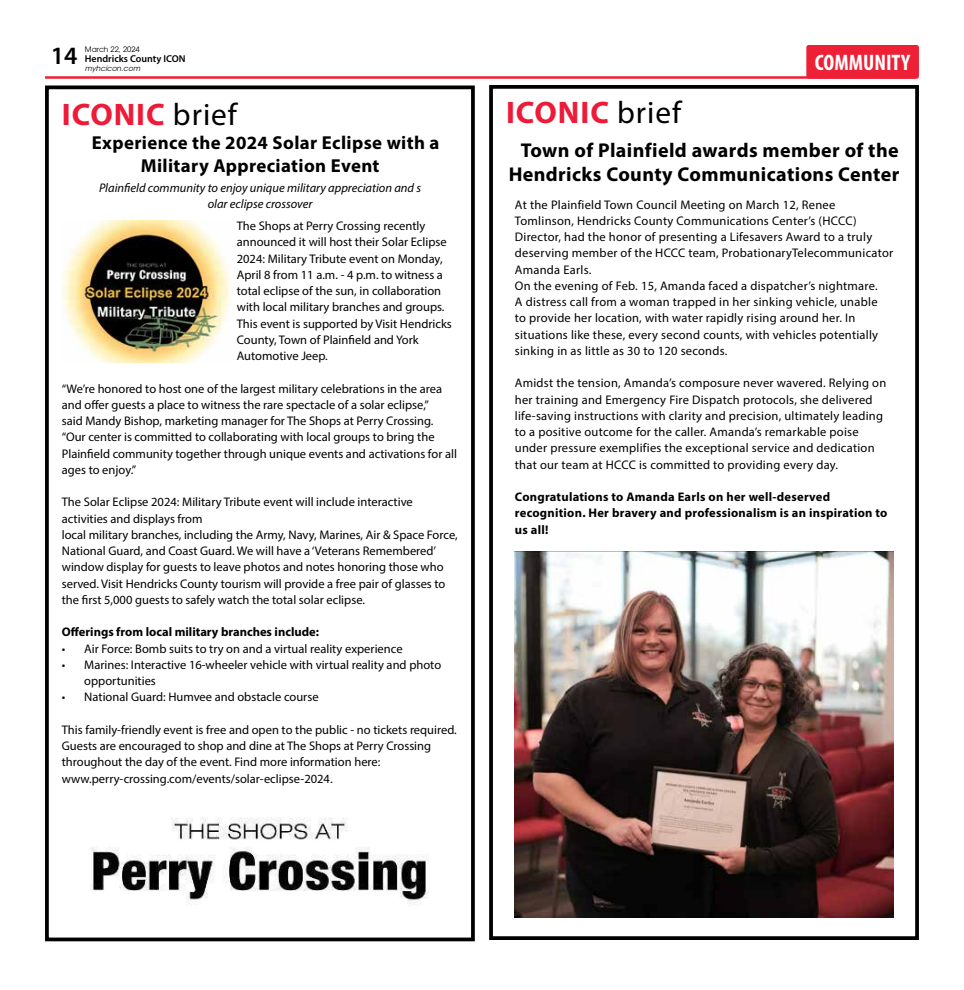
<style>
.page{position:relative;width:964px;height:990px;background:#fff}
.page>*{position:absolute;margin:0;border:0;box-sizing:border-box;transform-origin:0 0}
.t1{font:700 31.25px "Myriad Pro";letter-spacing:.03em;color:#ed1a38}
.t2{font:600 25px "Myriad Pro";color:#000}
.t3{font:700 condensed 22.5px "Myriad Pro";color:#fff}
.t4{font:700 20px/23.8px "Myriad Pro";letter-spacing:.02em;color:#000;text-align:center}
.t5{font:700 18.75px/22.5px "Myriad Pro";letter-spacing:.02em;color:#000;text-align:center}
.t6{font:12.5px/16.2px "Myriad Pro";color:#000}
.t7{font:12.5px/16.2px "Myriad Pro";letter-spacing:.02em;color:#000}
.t8{font:700 12.5px/16.2px "Myriad Pro";letter-spacing:.02em;color:#000}
.t9{font:italic 12.5px/16.2px "Myriad Pro";color:#000;text-align:center}
.t10{font:700 12.5px "Myriad Pro";color:#000}
.t11{font:600 10px "Myriad Pro";color:#000}
.t12{font:7.5px "ITC Avant Garde Pro";color:#000}
.t13{font:italic 7.5px "Avant Garde LT";color:#000}
.s1{font-weight:400;color:#000}
</style>
<div class="page">
<hr style="left:45px;top:76px;width:869px;height:3px;background:#ee2036">
<div style="left:806px;top:45px;width:112px;height:34px;background:#ee2036;border-radius:2px"></div>
<div style="left:45px;top:86px;width:429px;height:855px;border:4px solid #000"></div>
<img style="left:90px;top:817px;width:339px;height:89px">
<img style="left:62px;top:221px;width:169px;height:142px">
<div style="left:489px;top:85px;width:429px;height:855px;border:4px solid #000"></div>
<img style="left:514px;top:552px;width:378px;height:366px">
<p class="t12" style="left:85px;top:44px;width:56px">March 22, 2024</p>
<p class="t11" style="left:85px;top:52px;width:102px">Hendricks County ICON</p>
<p class="t13" style="left:85px;top:63px;width:57px">myhcicon.com</p>
<h2 class="t2" style="left:51px;top:39px;width:28px">14</h2>
<h3 class="t3" style="left:814px;top:49px;width:97px">COMMUNITY</h3>
<h1 class="t1" style="left:62px;top:94px;width:176px">ICONIC <span class="s1">brief</span></h1>
<h3 class="t5" style="left:92px;top:131px;width:349px">Experience the 2024 Solar Eclipse with a<br>Military Appreciation Event</h3>
<p class="t9" style="left:99px;top:180px;width:323px">Plainfield community to enjoy unique military appreciation and s olar eclipse crossover</p>
<p class="t6" style="left:237px;top:218px;width:216px">The Shops at Perry Crossing recently announced it will host their Solar Eclipse 2024: Military Tribute event on Monday, April 8 from 11 a.m. - 4 p.m. to witness a total eclipse of the sun, in collaboration with local military branches and groups.<br>This event is supported by Visit Hendricks County, Town of Plainfield and York Automotive Jeep.</p>
<p class="t6" style="left:62px;top:380px;width:396px">“We’re honored to host one of the largest military celebrations in the area and offer guests a place to witness the rare spectacle of a solar eclipse,”<br>said Mandy Bishop, marketing manager for The Shops at Perry Crossing. “Our center is committed to collaborating with local groups to bring the Plainfield community together through unique events and activations for all ages to enjoy.”</p>
<p class="t6" style="left:62px;top:494px;width:397px">The Solar Eclipse 2024: Military Tribute event will include interactive activities and displays from<br>local military branches, including the Army, Navy, Marines, Air &amp; Space Force, National Guard, and Coast Guard. We will have a ‘Veterans Remembered’ window display for guests to leave photos and notes honoring those who served. Visit Hendricks County tourism will provide a free pair of glasses to the first 5,000 guests to safely watch the total solar eclipse.</p>
<p class="t10" style="left:62px;top:624px;width:258px">Offerings from local military branches include:</p>
<p class="t6" style="left:62px;top:640px;width:342px">• Air Force: Bomb suits to try on and a virtual reality experience</p>
<p class="t6" style="left:84px;top:656px;width:358px;text-indent:-22px">• Marines: Interactive 16-wheeler vehicle with virtual reality and photo opportunities</p>
<p class="t6" style="left:62px;top:689px;width:258px">• National Guard: Humvee and obstacle course</p>
<p class="t6" style="left:62px;top:721px;width:396px">This family-friendly event is free and open to the public - no tickets required.<br>Guests are encouraged to shop and dine at The Shops at Perry Crossing throughout the day of the event. Find more information here: www.perry-crossing.com/events/solar-eclipse-2024.</p>
<h1 class="t1" style="left:506px;top:93px;width:176px">ICONIC <span class="s1">brief</span></h1>
<h3 class="t4" style="left:508px;top:138px;width:392px">Town of Plainfield awards member of the<br>Hendricks County Communications Center</h3>
<p class="t7" style="left:514px;top:196px;width:379px">At the Plainfield Town Council Meeting on March 12, Renee Tomlinson, Hendricks County Communications Center’s (HCCC)<br>Director, had the honor of presenting a Lifesavers Award to a truly deserving member of the HCCC team, ProbationaryTelecommunicator Amanda Earls.<br>On the evening of Feb. 15, Amanda faced a dispatcher’s nightmare.<br>A distress call from a woman trapped in her sinking vehicle, unable<br>to provide her location, with water rapidly rising around her. In situations like these, every second counts, with vehicles potentially sinking in as little as 30 to 120 seconds.</p>
<p class="t7" style="left:514px;top:375px;width:372px">Amidst the tension, Amanda’s composure never wavered. Relying on her training and Emergency Fire Dispatch protocols, she delivered life-saving instructions with clarity and precision, ultimately leading to a positive outcome for the caller. Amanda’s remarkable poise under pressure exemplifies the exceptional service and dedication that our team at HCCC is committed to providing every day.</p>
<p class="t8" style="left:514px;top:488px;width:374px">Congratulations to Amanda Earls on her well-deserved recognition. Her bravery and professionalism is an inspiration to us all!</p>
</div>
